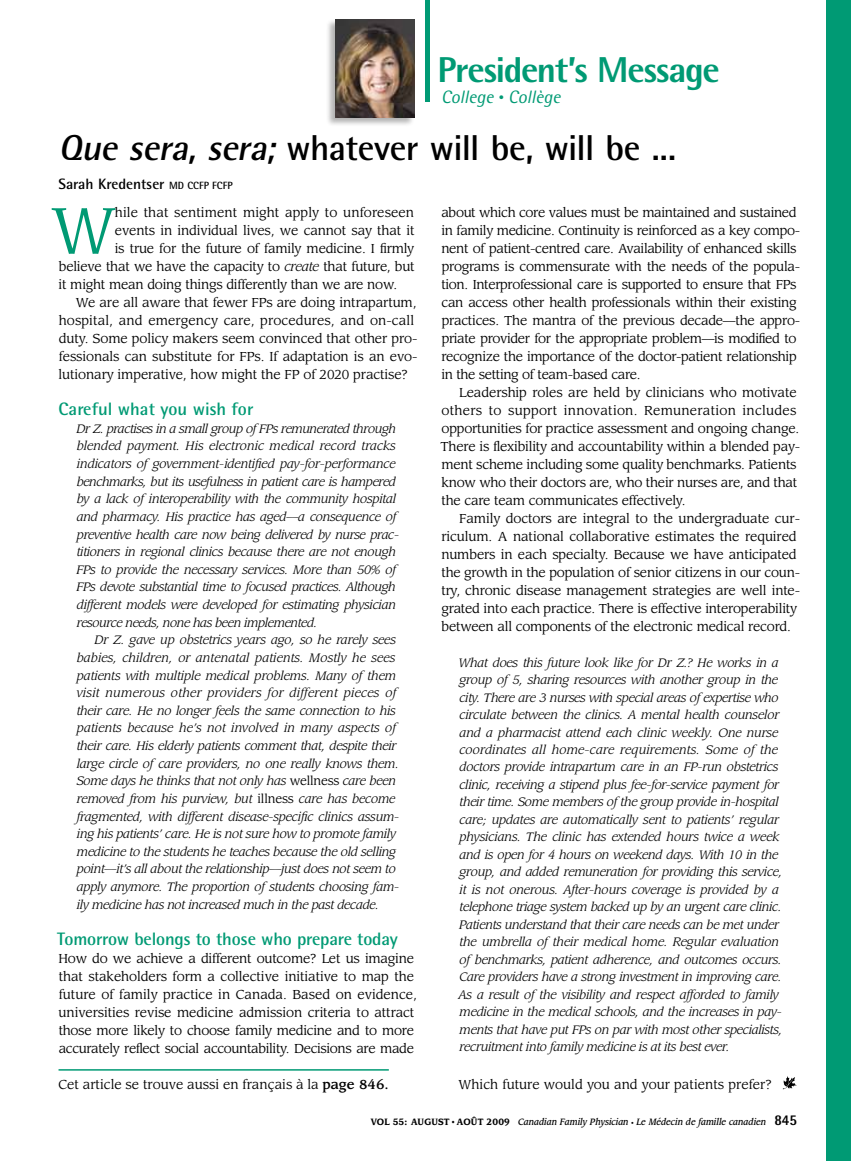
<style>
.page{position:relative;width:851px;height:1161px;background:#fff}
.page>*{position:absolute;margin:0;border:0;box-sizing:border-box;transform-origin:0 0}
.t1{font:63.6px "Leawood Std";color:#009a74}
.t2{font:700 36px "Rotis Semi Sans Std";letter-spacing:-.02em;color:#000}
.t3{font:800 36px "Rotis Semi Sans Std";letter-spacing:-.035em;color:#009a74}
.t4{font:700 18px "Rotis Semi Sans Std";letter-spacing:-.01em;color:#009a74}
.t5{font:italic 18px "Rotis Semi Sans Std";color:#009a74}
.t6{font:700 15px "Rotis Semi Sans Std";color:#000}
.t7{font:12.75px/18px "Leawood Std";letter-spacing:-.02em;color:#000}
.t8{font:12.75px "Leawood Std";letter-spacing:.005em;color:#000}
.t9{font:12.75px "Leawood Std";color:#000}
.t10{font:italic 12px/17.7px "Leawood Std";letter-spacing:-.02em;color:#000}
.t11{font:italic 500 9px "Leawood Std";color:#000;scale:.9 1}
.s1{font-size:10.5px}
.s2{font-style:italic}
.s3{font-style:normal}
.s4{font-weight:500}
.s5{font-weight:700;font-style:normal}
.s6{font-family:"Times";font-weight:400;font-style:normal}
.s7{font-style:normal;font-size:6px}
.s8{font-family:"Rotis Semi Sans Std";font-weight:800;font-style:normal;font-size:15px}
</style>
<div class="page">
<div style="left:826px;top:0;width:24px;height:1161px;background:#009a74"></div>
<div style="left:425px;top:0;width:5px;height:102px;background:#009a74"></div>
<div style="left:325px;top:18px;width:90px;height:109px;background:#000;opacity:.3"></div>
<img style="left:335px;top:19px;width:79px;height:99px">
<svg style="left:782px;top:1076px;width:15px;height:13px"></svg>
<hr style="left:59px;top:1069px;width:330px;height:2px;background:#009a74">
<h2 class="t3" style="left:437px;top:47px;width:284px">President’s Message</h2>
<h3 class="t5" style="left:441px;top:86px;width:121px">College <span class="s1">•</span> Collège</h3>
<h2 class="t2" style="left:59px;top:126px;width:618px"><span class="s2">Que sera, sera;</span> whatever will be, will be ...</h2>
<p class="t6" style="left:58px;top:175px;width:176px">Sarah Kredentser <span class="s1">MD CCFP FCFP</span></p>
<h1 class="t1" style="left:51px;top:193px;width:66px">W</h1>
<p class="t8" style="left:115px;top:205px;width:301px">hile that sentiment might apply to unforeseen</p>
<p class="t7" style="left:115px;top:222px;width:301px">events in individual lives, we cannot say that it</p>
<p class="t7" style="left:115px;top:240px;width:301px">is true for the future of family medicine. I firmly</p>
<p class="t7" style="left:59px;top:258px;width:357px">believe that we have the capacity to <span class="s2">create</span> that future, but</p>
<p class="t7" style="left:59px;top:276px;width:340px">it might mean doing things differently than we are now.</p>
<p class="t7" style="left:76px;top:294px;width:342px">We are all aware that fewer FPs are doing intrapartum,</p>
<p class="t8" style="left:59px;top:313px;width:357px">hospital, and emergency care, procedures, and on-call</p>
<p class="t7" style="left:59px;top:330px;width:360px">duty. Some policy makers seem convinced that other pro-</p>
<p class="t7" style="left:59px;top:348px;width:360px">fessionals can substitute for FPs. If adaptation is an evo-</p>
<p class="t7" style="left:59px;top:366px;width:351px">lutionary imperative, how might the FP of 2020 practise?</p>
<h3 class="t4" style="left:59px;top:398px;width:196px">Careful what you wish for</h3>
<p class="t10" style="left:76px;top:420px;width:324px">Dr Z. practises in a small group of FPs remunerated through blended payment. His electronic medical record tracks indicators of government-identified pay-for-performance benchmarks, but its usefulness in patient care is hampered by a lack of interoperability with the community hospital and pharmacy. His practice has aged—a consequence of preventive health care now being delivered by nurse prac&shy;titioners in regional clinics because there are not enough FPs to provide the necessary services. More than 50% of FPs devote substantial time to focused practices. Although different models were developed for estimating physician resource needs, none has been implemented.</p>
<p class="t10" style="left:77px;top:631px;width:324px;text-indent:18px">Dr Z. gave up obstetrics years ago, so he rarely sees babies, children, or antenatal patients. Mostly he sees patients with multiple medical problems. Many of them visit numerous other providers for different pieces of their care. He no longer feels the same connection to his patients because he’s not involved in many aspects of their care. His elderly patients comment that, despite their large circle of care providers, no one really knows them.<br>Some days he thinks that not only has <span class="s3">wellness</span> care been removed from his purview, but <span class="s3">illness</span> care has become fragmented, with different disease-specific clinics assum&shy;ing his patients’ care. He is not sure how to promote family medicine to the students he teaches because the old selling point—it’s all about the relationship—just does not seem to apply anymore. The proportion of students choosing fam&shy;ily medicine has not increased much in the past decade.</p>
<h3 class="t4" style="left:57px;top:927px;width:342px">Tomorrow belongs to those who prepare today</h3>
<p class="t7" style="left:59px;top:949px;width:360px">How do we achieve a different outcome? Let us imagine that stakeholders form a collective initiative to map the future of family practice in Canada. Based on evidence, universities revise medicine admission criteria to attract those more likely to choose family medicine and to more accurately reflect social accountability. Decisions are made</p>
<p class="t9" style="left:59px;top:1077px;width:332px">Cet article se trouve aussi en français à la <span class="s4">page 846.</span></p>
<p class="t7" style="left:441px;top:204px;width:360px">about which core values must be maintained and sustained in family medicine. Continuity is reinforced as a key compo&shy;nent of patient-centred care. Availability of enhanced skills programs is commensurate with the needs of the popula&shy;tion. Interprofessional care is supported to ensure that FPs can access other health professionals within their existing practices. The mantra of the previous decade—the appro&shy;priate provider for the appropriate problem—is modified to recognize the importance of the doctor-patient relationship in the setting of team-based care.</p>
<p class="t7" style="left:440px;top:384px;width:361px;text-indent:19px">Leadership roles are held by clinicians who motivate others to support innovation. Remuneration includes opportunities for practice assessment and ongoing change.<br>There is flexibility and accountability within a blended pay&shy;ment scheme including some quality benchmarks. Patients know who their doctors are, who their nurses are, and that the care team communicates effectively.</p>
<p class="t7" style="left:441px;top:510px;width:360px;text-indent:18px">Family doctors are integral to the undergraduate cur&shy;riculum. A national collaborative estimates the required numbers in each specialty. Because we have anticipated the growth in the population of senior citizens in our coun&shy;try, chronic disease management strategies are well inte&shy;grated into each practice. There is effective interoperability between all components of the electronic medical record.</p>
<p class="t10" style="left:458px;top:654px;width:325px">What does this future look like for Dr Z.? He works in a group of 5, sharing resources with another group in the city. There are 3 nurses with special areas of expertise who circulate between the clinics. A mental health counselor and a pharmacist attend each clinic weekly. One nurse coordinates all home-care requirements. Some of the doctors provide intrapartum care in an FP-run obstetrics clinic, receiving a stipend plus fee-for-service payment for their time. Some members of the group provide in-hospital care; updates are automatically sent to patients’ regular physicians. The clinic has extended hours twice a week and is open for 4 hours on weekend days. With 10 in the group, and added remuneration for providing this service, it is not onerous. After-hours coverage is provided by a telephone triage system backed up by an urgent care clinic.<br>Patients understand that their care needs can be met under the umbrella of their medical home. Regular evaluation of benchmarks, patient adherence, and outcomes occurs.<br>Care providers have a strong investment in improving care.<br>As a result of the visibility and respect afforded to family medicine in the medical schools, and the increases in pay&shy;ments that have put FPs on par with most other specialists, recruitment into family medicine is at its best ever.</p>
<p class="t9" style="left:458px;top:1077px;width:315px">Which future would you and your patients prefer?</p>
<p class="t11" style="left:370px;top:1116px;width:475px"><span class="s5">VOL 55: AUGUST</span> <span class="s6">•</span> <span class="s5">AOÛT 2009</span> Canadian Family Physician <span class="s7">•</span> Le Médecin de famille canadien <span class="s8">845</span></p>
</div>
